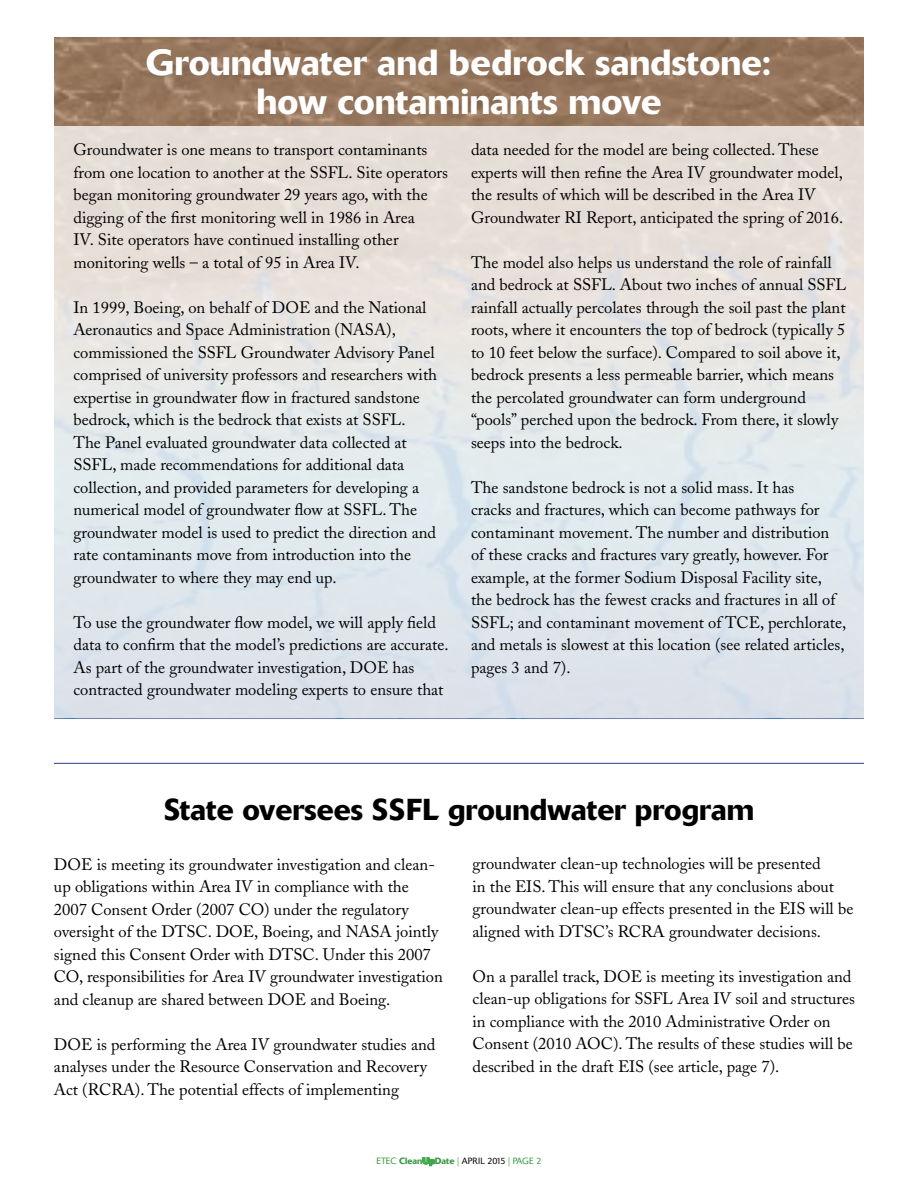
<style>
.page{position:relative;width:918px;height:1188px;background:#fff}
.page>*{position:absolute;margin:0;border:0;box-sizing:border-box;transform-origin:0 0}
.head1{font:500 36px/39px "Delta";color:#fff;text-align:center}
.head1-2{font:500 30px "Delta";color:#000}
.body{font:16.5px/22.5px "Adobe Caslon";color:#000}
.t1{font:300 9px "Delta";color:#37983f}
.s1{font-weight:500}
.s2{font-family:"Delta Outline";font-weight:400}
.s3{color:#000}
</style>
<div class="page">
<img style="left:54px;top:38px;width:810px;height:88px">
<div style="left:54px;top:126px;width:810px;height:592px;background:linear-gradient(to bottom,#eae0d7,#dce9f2)"></div>
<svg style="left:423px;top:1157px;width:12px;height:9px"></svg>
<hr style="left:54px;top:763px;width:810px;height:1px;background:#25408f">
<p class="head1" style="left:146px;top:43px;width:628px">Groundwater and bedrock sandstone: how contaminants move</p>
<p class="body" style="left:74px;top:139px;width:376px">Groundwater is one means to transport contaminants from one location to another at the SSFL. Site operators began monitoring groundwater 29 years ago, with the digging of the first monitoring well in 1986 in Area<br>IV. Site operators have continued installing other monitoring wells – a total of 95 in Area IV.</p>
<p class="body" style="left:74px;top:296px;width:365px">In 1999, Boeing, on behalf of DOE and the National Aeronautics and Space Administration (NASA), commissioned the SSFL Groundwater Advisory Panel comprised of university professors and researchers with expertise in groundwater flow in fractured sandstone bedrock, which is the bedrock that exists at SSFL.<br>The Panel evaluated groundwater data collected at SSFL, made recommendations for additional data collection, and provided parameters for developing a numerical model of groundwater flow at SSFL. The groundwater model is used to predict the direction and rate contaminants move from introduction into the groundwater to where they may end up.</p>
<p class="body" style="left:74px;top:611px;width:377px">To use the groundwater flow model, we will apply field data to confirm that the model’s predictions are accurate.<br>As part of the groundwater investigation, DOE has contracted groundwater modeling experts to ensure that</p>
<p class="body" style="left:471px;top:139px;width:374px">data needed for the model are being collected. These experts will then refine the Area IV groundwater model, the results of which will be described in the Area IV Groundwater RI Report, anticipated the spring of 2016.</p>
<p class="body" style="left:471px;top:251px;width:377px">The model also helps us understand the role of rainfall and bedrock at SSFL. About two inches of annual SSFL rainfall actually percolates through the soil past the plant roots, where it encounters the top of bedrock (typically 5 to 10 feet below the surface). Compared to soil above it, bedrock presents a less permeable barrier, which means the percolated groundwater can form underground “pools” perched upon the bedrock. From there, it slowly seeps into the bedrock.</p>
<p class="body" style="left:471px;top:476px;width:377px">The sandstone bedrock is not a solid mass. It has<br>cracks and fractures, which can become pathways for contaminant movement. The number and distribution of these cracks and fractures vary greatly, however. For example, at the former Sodium Disposal Facility site, the bedrock has the fewest cracks and fractures in all of SSFL; and contaminant movement of TCE, perchlorate, and metals is slowest at this location (see related articles, pages 3 and 7).</p>
<p class="head1-2" style="left:164px;top:792px;width:592px">State oversees SSFL groundwater program</p>
<p class="body" style="left:472px;top:853px;width:382px">groundwater clean-up technologies will be presented<br>in the EIS. This will ensure that any conclusions about groundwater clean-up effects presented in the EIS will be aligned with DTSC’s RCRA groundwater decisions.</p>
<p class="body" style="left:472px;top:965px;width:384px">On a parallel track, DOE is meeting its investigation and clean-up obligations for SSFL Area IV soil and structures in compliance with the 2010 Administrative Order on Consent (2010 AOC). The results of these studies will be described in the draft EIS (see article, page 7).</p>
<p class="body" style="left:54px;top:853px;width:390px">DOE is meeting its groundwater investigation and clean&shy;up obligations within Area IV in compliance with the 2007 Consent Order (2007 CO) under the regulatory oversight of the DTSC. DOE, Boeing, and NASA jointly signed this Consent Order with DTSC. Under this 2007<br>CO, responsibilities for Area IV groundwater investigation and cleanup are shared between DOE and Boeing.</p>
<p class="body" style="left:54px;top:1033px;width:383px">DOE is performing the Area IV groundwater studies and analyses under the Resource Conservation and Recovery<br>Act (RCRA). The potential effects of implementing</p>
<p class="t1" style="left:377px;top:1156px;width:166px">ETEC <span class="s1">Clean</span><span class="s2">Up</span><span class="s1">Date</span> | <span class="s3">APRIL 2015</span> | PAGE 2</p>
</div>
